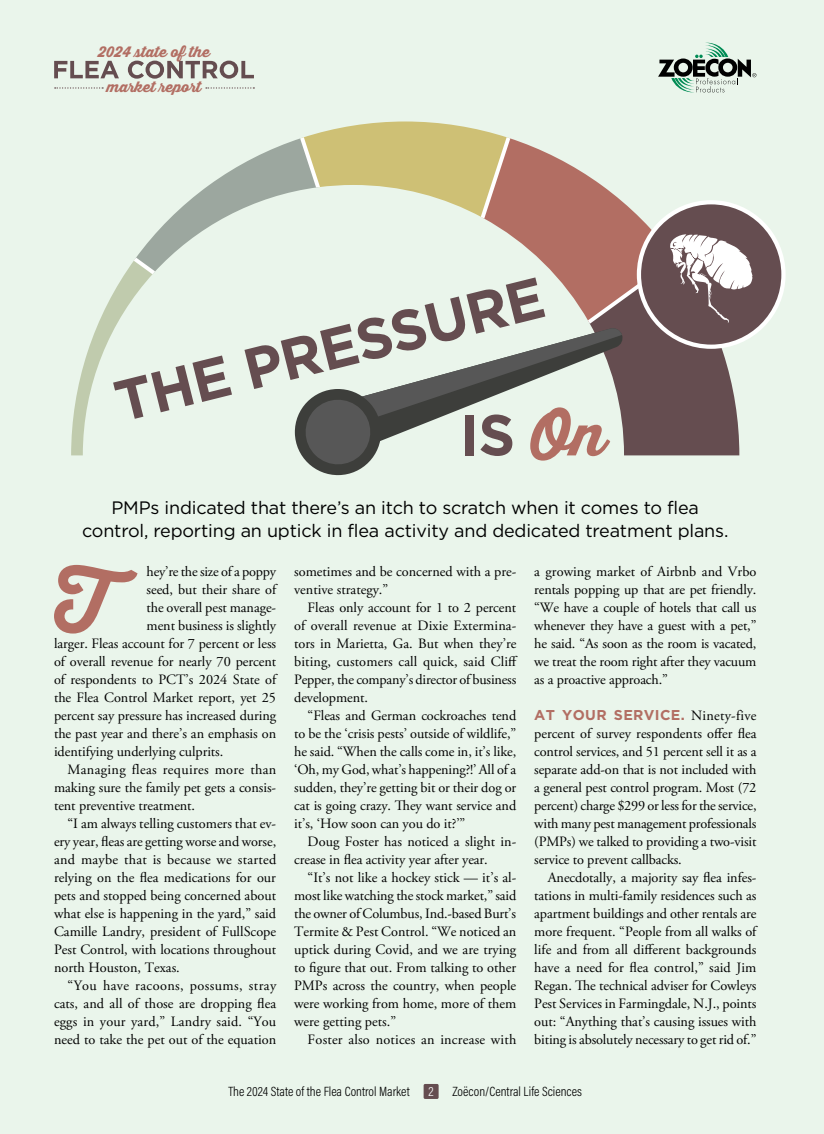
<style>
.page{position:relative;width:824px;height:1134px;background:#eaf5eb}
.page>*{position:absolute;margin:0;border:0;box-sizing:border-box;transform-origin:0 0}
.t1{font:77.4px "Thirsty Script Extrabold Demo";color:#b26e63}
.t2{font:700 57.6px "Gotham";color:#654d50}
.t3{font:18px/22.5px "Gotham";letter-spacing:-.01em;color:#000;text-align:center}
.t4{font:14.7px "Thirsty Script Extrabold Demo";color:#b26e63}
.t5{font:14.25px/18px "Adobe Garamond Pro";letter-spacing:-.005em;color:#000;text-align:justify}
.t6{font:14.25px "Adobe Garamond Pro";letter-spacing:.015em;color:#000}
.t7{font:14.25px "Adobe Garamond Pro";letter-spacing:.02em;color:#000}
.t8{font:14.25px "Adobe Garamond Pro";letter-spacing:.025em;color:#000}
.t9{font:14.25px "Adobe Garamond Pro";letter-spacing:.03em;color:#000}
.t10{font:700 14.25px "Gotham";letter-spacing:.025em;color:#b26e63}
.t11{font:300 13.5px "Acumin Pro Cond";color:#000}
.t12{font:300 13.5px "Acumin Pro Cond";color:#fff}
.s1{font-family:"Thirsty Script Extrabold Demo";font-weight:400;color:#b26e63}
.s2{font-family:"Adobe Garamond Pro";font-weight:400;color:#000}
</style>
<div class="page">
<svg style="left:54px;top:61px;width:200px;height:18px"></svg>
<svg style="left:55px;top:87px;width:48px;height:2px"></svg>
<svg style="left:206px;top:87px;width:48px;height:2px"></svg>
<svg style="left:294px;top:389px;width:87px;height:87px"></svg>
<div style="left:639px;top:202px;width:144px;height:145px;background:#654d50;border-radius:50%"></div>
<svg style="left:71px;top:122px;width:681px;height:346px"></svg>
<div style="left:423px;top:1084px;width:15px;height:15px;background:#654d50;border-radius:2px"></div>
<svg style="left:658px;top:42px;width:98px;height:51px"></svg>
<p class="t4" style="left:98px;top:41px;width:113px">2024 state of the</p>
<p class="t4" style="left:107px;top:76px;width:96px">market report</p>
<h2 class="t2" style="left:108px;top:370px;width:442px;rotate:-14deg">THE PRESSURE</h2>
<h2 class="t2" style="left:460px;top:402px;width:147px">IS <span class="s1">On</span></h2>
<p class="t3" style="left:82px;top:496px;width:647px">PMPs indicated that there’s an itch to scratch when it comes to flea control, reporting an uptick in flea activity and dedicated treatment plans.</p>
<h1 class="t1" style="left:54px;top:544px;width:53px">T</h1>
<p class="t5" style="left:146px;top:563px;width:131px">hey’re the size of a poppy</p>
<p class="t5" style="left:146px;top:581px;width:131px">seed, but their share of</p>
<p class="t5" style="left:146px;top:599px;width:131px">the overall pest manage-</p>
<p class="t5" style="left:146px;top:617px;width:131px">ment business is slightly</p>
<p class="t5" style="left:54px;top:635px;width:224px">larger. Fleas account for 7 percent or less</p>
<p class="t5" style="left:54px;top:653px;width:224px">of overall revenue for nearly 70 percent</p>
<p class="t5" style="left:54px;top:671px;width:224px">of respondents to PCT’s 2024 State of</p>
<p class="t5" style="left:54px;top:689px;width:223px">the Flea Control Market report, yet 25</p>
<p class="t5" style="left:54px;top:707px;width:224px">percent say pressure has increased during</p>
<p class="t5" style="left:54px;top:725px;width:224px">the past year and there’s an emphasis on</p>
<p class="t5" style="left:54px;top:743px;width:171px">identifying underlying culprits.</p>
<p class="t8" style="left:67px;top:761px;width:210px">Managing fleas requires more than</p>
<p class="t5" style="left:54px;top:779px;width:223px">making sure the family pet gets a consis-</p>
<p class="t5" style="left:54px;top:797px;width:143px">tent preventive treatment.</p>
<p class="t5" style="left:67px;top:815px;width:210px">“I am always telling customers that ev-</p>
<p class="t5" style="left:54px;top:833px;width:224px">ery year, fleas are getting worse and worse,</p>
<p class="t7" style="left:54px;top:851px;width:224px">and maybe that is because we started</p>
<p class="t5" style="left:54px;top:869px;width:223px">relying on the flea medications for our</p>
<p class="t5" style="left:54px;top:887px;width:223px">pets and stopped being concerned about</p>
<p class="t5" style="left:54px;top:905px;width:224px">what else is happening in the yard,” said</p>
<p class="t5" style="left:54px;top:923px;width:224px">Camille Landry, president of FullScope</p>
<p class="t5" style="left:54px;top:941px;width:224px">Pest Control, with locations throughout</p>
<p class="t5" style="left:54px;top:959px;width:127px">north Houston, Texas.</p>
<p class="t9" style="left:67px;top:977px;width:210px">“You have racoons, possums, stray</p>
<p class="t5" style="left:54px;top:995px;width:224px">cats, and all of those are dropping flea</p>
<p class="t5" style="left:54px;top:1013px;width:224px">eggs in your yard,” Landry said. “You</p>
<p class="t5" style="left:54px;top:1031px;width:224px">need to take the pet out of the equation</p>
<p class="t5" style="left:294px;top:563px;width:224px">sometimes and be concerned with a pre&shy;ventive strategy.”</p>
<p class="t5" style="left:294px;top:599px;width:225px;text-indent:13px">Fleas only account for 1 to 2 percent of overall revenue at Dixie Extermina&shy;tors in Marietta, Ga. But when they’re biting, customers call quick, said Cliff Pepper, the company’s director of business development.</p>
<p class="t5" style="left:294px;top:707px;width:224px;text-indent:13px">“Fleas and German cockroaches tend to be the ‘crisis pests’ outside of wildlife,” he said. “When the calls come in, it’s like, ‘Oh, my God, what’s happening?!’ All of a sudden, they’re getting bit or their dog or cat is going crazy. They want service and it’s, ‘How soon can you do it?’”</p>
<p class="t5" style="left:294px;top:833px;width:224px;text-indent:13px">Doug Foster has noticed a slight in&shy;crease in flea activity year after year.</p>
<p class="t5" style="left:294px;top:869px;width:224px;text-indent:13px">“It’s not like a hockey stick — it’s al&shy;most like watching the stock market,” said the owner of Columbus, Ind.-based Burt’s Termite &amp; Pest Control. “We noticed an uptick during Covid, and we are trying to figure that out. From talking to other PMPs across the country, when people were working from home, more of them were getting pets.”</p>
<p class="t6" style="left:307px;top:1031px;width:210px">Foster also notices an increase with</p>
<p class="t5" style="left:534px;top:563px;width:224px">a growing market of Airbnb and Vrbo rentals popping up that are pet friendly. “We have a couple of hotels that call us whenever they have a guest with a pet,” he said. “As soon as the room is vacated, we treat the room right after they vacuum as a proactive approach.”</p>
<p class="t10" style="left:534px;top:707px;width:224px">AT YOUR SERVICE. <span class="s2">Ninety-five</span></p>
<p class="t5" style="left:534px;top:725px;width:224px">percent of survey respondents offer flea control services, and 51 percent sell it as a separate add-on that is not included with a general pest control program. Most (72 percent) charge $299 or less for the service, with many pest management professionals (PMPs) we talked to providing a two-visit service to prevent callbacks.</p>
<p class="t5" style="left:534px;top:869px;width:224px;text-indent:13px">Anecdotally, a majority say flea infes&shy;tations in multi-family residences such as apartment buildings and other rentals are more frequent. “People from all walks of life and from all different backgrounds have a need for flea control,” said Jim Regan. The technical adviser for Cowleys Pest Services in Farmingdale, N.J., points out: “Anything that’s causing issues with biting is absolutely necessary to get rid of.”</p>
<p class="t11" style="left:228px;top:1083px;width:183px">The 2024 State of the Flea Control Market</p>
<p class="t12" style="left:428px;top:1083px;width:7px">2</p>
<p class="t11" style="left:452px;top:1083px;width:131px">Zoëcon/Central Life Sciences</p>
</div>
